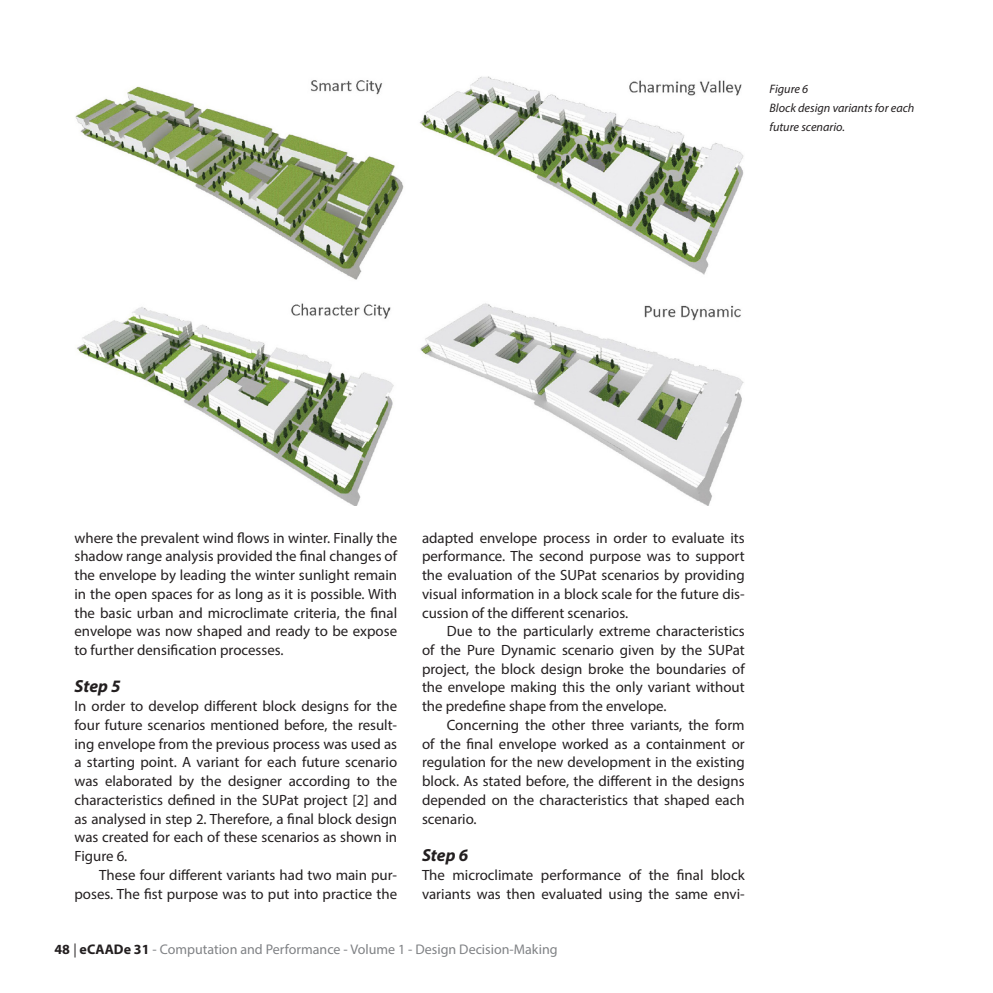
<style>
.page{position:relative;width:993px;height:993px;background:#fff}
.page>*{position:absolute;margin:0;border:0;box-sizing:border-box;transform-origin:0 0}
.Heading_2{font:italic 700 17.5px "Myriad Pro";color:#231f20}
.Paragraph{font:14.88px/18.7px "Myriad Pro";color:#231f20;text-align:justify}
.Paragraph_First{font:14.88px/18.7px "Myriad Pro";color:#231f20;text-align:justify}
.t1{font:14px "Myriad Pro";color:#808285}
.Captions{font:italic 12.25px/18.7px "Myriad Pro";color:#231f20}
.s1{font-weight:700;color:#231f20}
.s2{color:#231f20}
</style>
<div class="page">
<img style="left:75px;top:76px;width:669px;height:429px">
<p class="Captions" style="left:769px;top:79px;width:146px">Figure 6<br>Block design variants for each future scenario.</p>
<p class="Paragraph" style="left:74px;top:528px;width:324px">where the prevalent wind flows in winter. Finally the shadow range analysis provided the final changes of the envelope by leading the winter sunlight remain in the open spaces for as long as it is possible. With the basic urban and microclimate criteria, the final envelope was now shaped and ready to be expose to further densification processes.</p>
<p class="Heading_2" style="left:74px;top:675px;width:48px">Step 5</p>
<p class="Paragraph_First" style="left:74px;top:696px;width:324px">In order to develop different block designs for the four future scenarios mentioned before, the result&shy;ing envelope from the previous process was used as a starting point. A variant for each future scenario was elaborated by the designer according to the characteristics defined in the SUPat project [2] and as analysed in step 2. Therefore, a final block design was created for each of these scenarios as shown in Figure 6.</p>
<p class="Paragraph" style="left:74px;top:864px;width:324px;text-align:right">These four different variants had two main pur&shy;poses. The fist purpose was to put into practice the</p>
<p class="Paragraph" style="left:422px;top:528px;width:324px">adapted envelope process in order to evaluate its performance. The second purpose was to support the evaluation of the SUPat scenarios by providing visual information in a block scale for the future dis&shy;cussion of the different scenarios.</p>
<p class="Paragraph" style="left:422px;top:621px;width:324px;text-indent:25px">Due to the particularly extreme characteristics of the Pure Dynamic scenario given by the SUPat project, the block design broke the boundaries of the envelope making this the only variant without the predefine shape from the envelope.</p>
<p class="Paragraph" style="left:422px;top:715px;width:324px;text-indent:25px">Concerning the other three variants, the form of the final envelope worked as a containment or regulation for the new development in the existing block. As stated before, the different in the designs depended on the characteristics that shaped each scenario.</p>
<p class="Heading_2" style="left:422px;top:843px;width:48px">Step 6</p>
<p class="Paragraph_First" style="left:422px;top:864px;width:324px">The microclimate performance of the final block variants was then evaluated using the same envi-</p>
<p class="t1" style="left:54px;top:940px;width:504px"><span class="s1">48</span> <span class="s2">|</span> <span class="s1">eCAADe 31</span> - Computation and Performance - Volume 1 - Design Decision-Making</p>
</div>
